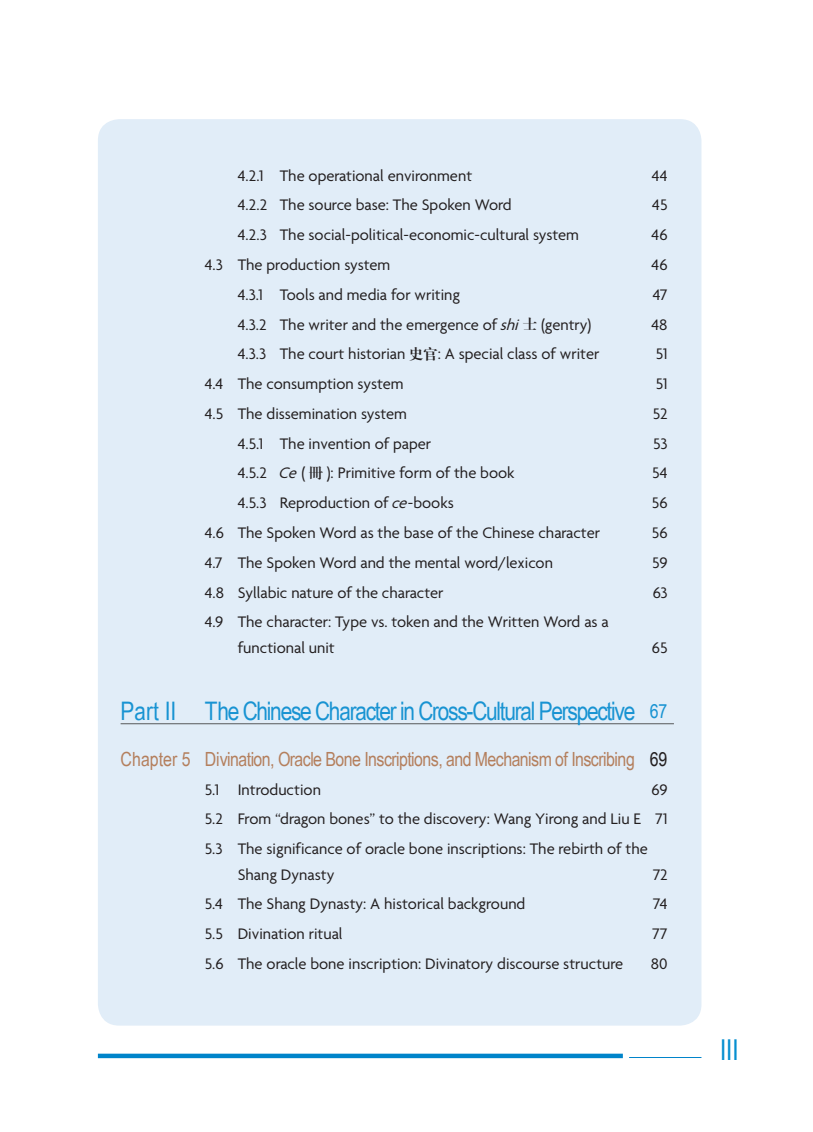
<style>
.page{position:relative;width:813px;height:1132px;background:#fff}
.page>*{position:absolute;margin:0;border:0;box-sizing:border-box;transform-origin:0 0}
.t1{font:27px "Euphemia UCAS";color:#068fd0}
.t2{font:25.5px "Arial Narrow";letter-spacing:-.05em;color:#1893d2}
.t3{font:19.5px "Arial Narrow";letter-spacing:-.03em;color:#b47f5d}
.t4{font:16.5px/25.5px "Agenda";color:#231f20}
.s1{font-style:italic}
.s2{font-family:"FZXBSK GBK1 0";font-size:14.25px}
.s3{font-size:19.5px}
.s4{color:#231f20}
</style>
<div class="page">
<svg style="left:98px;top:1053px;width:524px;height:4px;background:#2a98d2"></svg>
<hr style="left:628px;top:1056px;width:73px;height:1px;background:#0084ca">
<div style="left:98px;top:119px;width:603px;height:906px;background:#e1edf8;border-radius:21px"></div>
<hr style="left:120px;top:723px;width:553px;height:1px;background:#57585a">
<p class="t4" style="left:237px;top:164px;width:236px">4.2.1 The operational environment</p>
<p class="t4" style="left:651px;top:164px;width:17px">44</p>
<p class="t4" style="left:237px;top:193px;width:275px">4.2.2 The source base: The Spoken Word</p>
<p class="t4" style="left:651px;top:193px;width:17px">45</p>
<p class="t4" style="left:237px;top:223px;width:343px">4.2.3 The social-political-economic-cultural system</p>
<p class="t4" style="left:651px;top:223px;width:18px">46</p>
<p class="t4" style="left:204px;top:253px;width:187px">4.3 The production system</p>
<p class="t4" style="left:651px;top:253px;width:18px">46</p>
<p class="t4" style="left:237px;top:283px;width:224px">4.3.1 Tools and media for writing</p>
<p class="t4" style="left:652px;top:283px;width:16px">47</p>
<p class="t4" style="left:237px;top:312px;width:355px">4.3.2 The writer and the emergence of <span class="s1">shi</span><span class="s2">士</span> (gentry)</p>
<p class="t4" style="left:651px;top:312px;width:18px">48</p>
<p class="t4" style="left:237px;top:342px;width:363px">4.3.3 The court historian <span class="s2">史官</span>: A special class of writer</p>
<p class="t4" style="left:655px;top:342px;width:13px">51</p>
<p class="t4" style="left:204px;top:372px;width:200px">4.4 The consumption system</p>
<p class="t4" style="left:655px;top:372px;width:13px">51</p>
<p class="t4" style="left:204px;top:402px;width:204px">4.5 The dissemination system</p>
<p class="t4" style="left:652px;top:402px;width:16px">52</p>
<p class="t4" style="left:237px;top:431px;width:195px">4.5.1 The invention of paper</p>
<p class="t4" style="left:652px;top:431px;width:16px">53</p>
<p class="t4" style="left:237px;top:461px;width:278px">4.5.2 <span class="s1">Ce</span> ( <span class="s2">冊</span> ): Primitive form of the book</p>
<p class="t4" style="left:651px;top:461px;width:17px">54</p>
<p class="t4" style="left:237px;top:491px;width:217px">4.5.3 Reproduction of <span class="s1">ce</span>-books</p>
<p class="t4" style="left:651px;top:491px;width:17px">56</p>
<p class="t4" style="left:204px;top:521px;width:396px">4.6 The Spoken Word as the base of the Chinese character</p>
<p class="t4" style="left:651px;top:521px;width:17px">56</p>
<p class="t4" style="left:204px;top:550px;width:349px">4.7 The Spoken Word and the mental word/lexicon</p>
<p class="t4" style="left:651px;top:550px;width:17px">59</p>
<p class="t4" style="left:204px;top:580px;width:240px">4.8 Syllabic nature of the character</p>
<p class="t4" style="left:652px;top:580px;width:16px">63</p>
<p class="t4" style="left:204px;top:610px;width:405px">4.9 The character: Type vs. token and the Written Word as a</p>
<p class="t4" style="left:237px;top:635px;width:98px">functional unit</p>
<p class="t4" style="left:651px;top:635px;width:17px">65</p>
<p class="t2" style="left:120px;top:696px;width:548px">Part II The Chinese Character in Cross-Cultural Perspective <span class="s3">67</span></p>
<p class="t3" style="left:120px;top:747px;width:548px">Chapter 5 Divination, Oracle Bone Inscriptions, and Mechanism of Inscribing <span class="s4">69</span></p>
<p class="t4" style="left:204px;top:777px;width:118px">5.1 Introduction</p>
<p class="t4" style="left:651px;top:777px;width:18px">69</p>
<p class="t4" style="left:204px;top:807px;width:464px">5.2 From “dragon bones” to the discovery: Wang Yirong and Liu E 71</p>
<p class="t4" style="left:237px;top:836px;width:411px;text-indent:-33px">5.3 The significance of oracle bone inscriptions: The rebirth of the<br>Shang Dynasty</p>
<p class="t4" style="left:653px;top:862px;width:16px">72</p>
<p class="t4" style="left:204px;top:892px;width:322px">5.4 The Shang Dynasty: A historical background</p>
<p class="t4" style="left:652px;top:892px;width:16px">74</p>
<p class="t4" style="left:204px;top:921px;width:139px">5.5 Divination ritual</p>
<p class="t4" style="left:652px;top:921px;width:17px">77</p>
<p class="t4" style="left:204px;top:951px;width:420px">5.6 The oracle bone inscription: Divinatory discourse structure</p>
<p class="t4" style="left:650px;top:951px;width:18px">80</p>
<h1 class="t1" style="left:719px;top:1029px;width:20px">III</h1>
</div>
